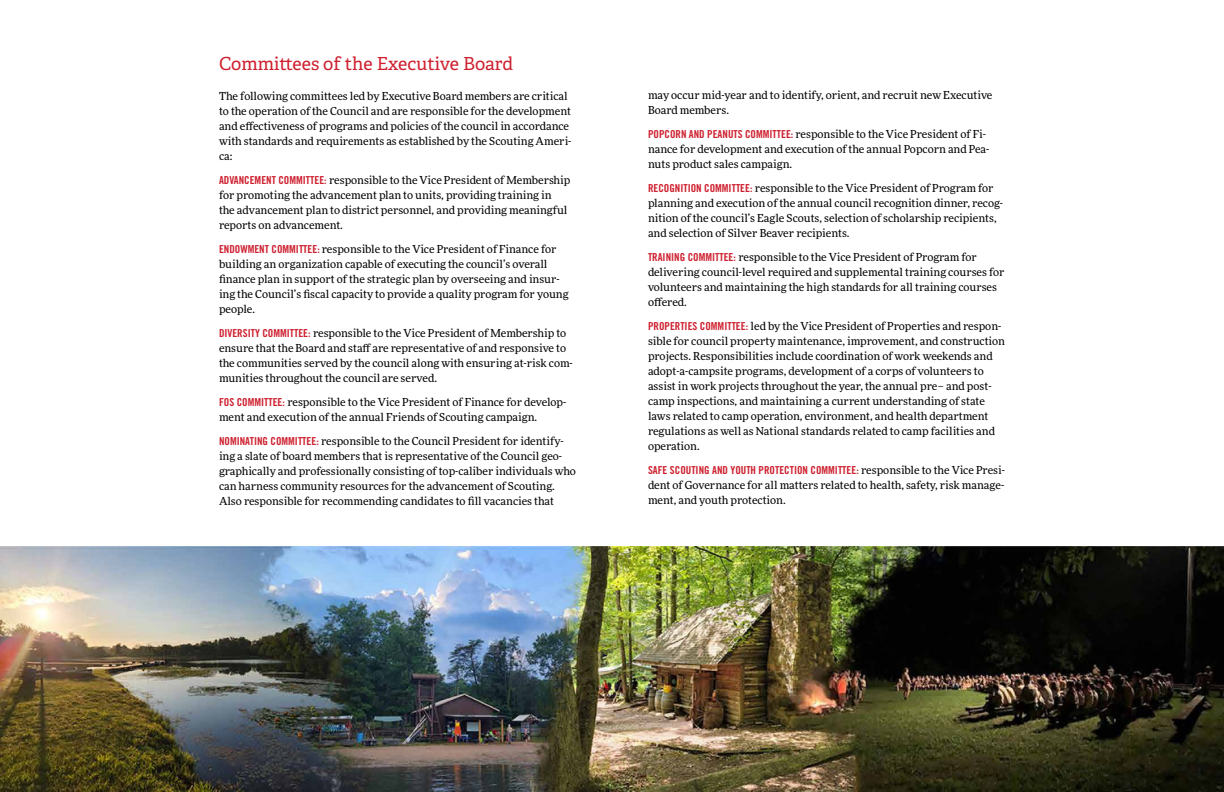
<style>
.page{position:relative;width:1224px;height:792px;background:#fff}
.page>*{position:absolute;margin:0;border:0;box-sizing:border-box;transform-origin:0 0}
.t1{font:18px "Adelle";color:#ce202f}
.t2{font:11px/15px "More Pro";color:#000}
.t3{font:11px "Trade Gothic LT Std Bd Cn 20";color:#ce202f}
.s1{font-family:"Trade Gothic LT Std Bd Cn 20";color:#ce202f}
.s2{font-family:"More Pro";color:#000}
</style>
<div class="page">
<img style="left:0;top:547px;width:1224px;height:245px">
<h1 class="t1" style="left:219px;top:52px;width:296px">Committees of the Executive Board</h1>
<p class="t2" style="left:219px;top:88px;width:354px">The following committees led by Executive Board members are critical to the operation of the Council and are responsible for the development and effectiveness of programs and policies of the council in accordance with standards and requirements as established by the Scouting Ameri&shy;ca:</p>
<p class="t2" style="left:219px;top:172px;width:353px"><span class="s1">ADVANCEMENT COMMITTEE:</span> responsible to the Vice President of Membership for promoting the advancement plan to units, providing training in<br>the advancement plan to district personnel, and providing meaningful reports on advancement.</p>
<p class="t2" style="left:219px;top:241px;width:351px"><span class="s1">ENDOWMENT COMMITTEE:</span> responsible to the Vice President of Finance for building an organization capable of executing the council’s overall finance plan in support of the strategic plan by overseeing and insur&shy;ing the Council’s fiscal capacity to provide a quality program for young people.</p>
<p class="t2" style="left:219px;top:325px;width:355px"><span class="s1">DIVERSITY COMMITTEE:</span> responsible to the Vice President of Membership to ensure that the Board and staff are representative of and responsive to the communities served by the council along with ensuring at-risk com&shy;munities throughout the council are served.</p>
<p class="t2" style="left:219px;top:394px;width:349px"><span class="s1">FOS COMMITTEE:</span> responsible to the Vice President of Finance for develop&shy;ment and execution of the annual Friends of Scouting campaign.</p>
<p class="t2" style="left:219px;top:433px;width:358px"><span class="s1">NOMINATING COMMITTEE:</span> responsible to the Council President for identify&shy;ing a slate of board members that is representative of the Council geo&shy;graphically and professionally consisting of top-caliber individuals who can harness community resources for the advancement of Scouting.<br>Also responsible for recommending candidates to fill vacancies that</p>
<p class="t2" style="left:648px;top:87px;width:346px">may occur mid-year and to identify, orient, and recruit new Executive<br>Board members.</p>
<p class="t2" style="left:648px;top:126px;width:343px"><span class="s1">POPCORN AND PEANUTS COMMITTEE:</span> responsible to the Vice President of Fi&shy;nance for development and execution of the annual Popcorn and Pea&shy;nuts product sales campaign.</p>
<p class="t2" style="left:648px;top:180px;width:357px"><span class="s1">RECOGNITION COMMITTEE:</span> responsible to the Vice President of Program for planning and execution of the annual council recognition dinner, recog&shy;nition of the council’s Eagle Scouts, selection of scholarship recipients, and selection of Silver Beaver recipients.</p>
<p class="t2" style="left:648px;top:249px;width:358px"><span class="s1">TRAINING COMMITTEE:</span> responsible to the Vice President of Program for delivering council-level required and supplemental training courses for volunteers and maintaining the high standards for all training courses offered.</p>
<p class="t2" style="left:648px;top:318px;width:359px"><span class="s1">PROPERTIES COMMITTEE:</span> led by the Vice President of Properties and respon&shy;sible for council property maintenance, improvement, and construction projects. Responsibilities include coordination of work weekends and adopt-a-campsite programs, development of a corps of volunteers to assist in work projects throughout the year, the annual pre– and post&shy;camp inspections, and maintaining a current understanding of state laws related to camp operation, environment, and health department regulations as well as National standards related to camp facilities and operation.</p>
<p class="t3" style="left:648px;top:463px;width:358px">SAFE SCOUTING AND YOUTH PROTECTION COMMITTEE: <span class="s2">responsible to the Vice Presi-</span></p>
<p class="t2" style="left:648px;top:477px;width:358px">dent of Governance for all matters related to health, safety, risk manage&shy;ment, and youth protection.</p>
</div>
